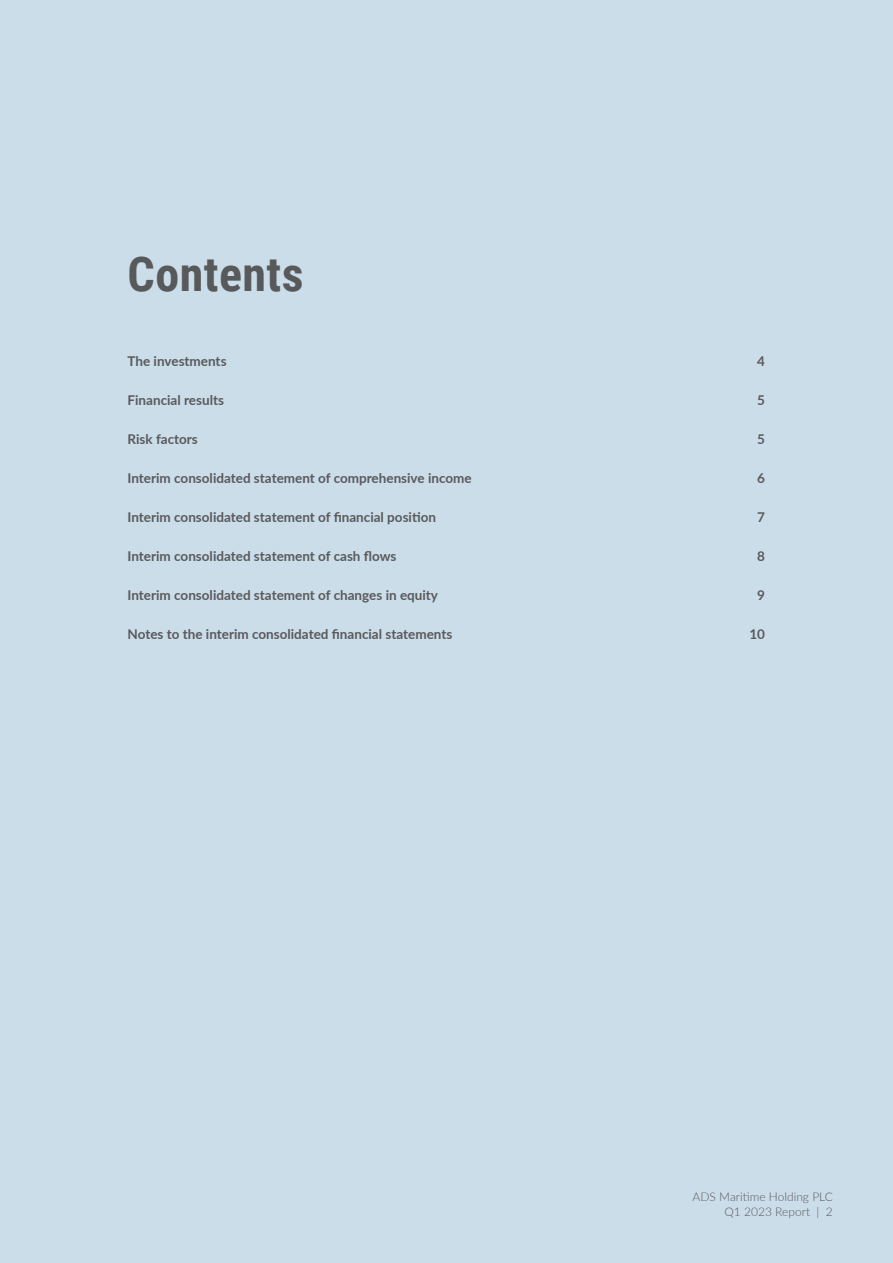
<style>
.page{position:relative;width:893px;height:1263px;background:#ccddea}
.page>*{position:absolute;margin:0;border:0;box-sizing:border-box;transform-origin:0 0}
.t1{font:700 48px "Roboto Condensed";letter-spacing:.01em;color:#58595b}
.t2{font:700 13.5px "Lato";color:#58595b}
.t3{font:300 12px/14.4px "Lato";color:#58595b;text-align:right}
</style>
<div class="page">
<h1 class="t1" style="left:128px;top:240px;width:178px">Contents</h1>
<p class="t2" style="left:128px;top:351px;width:101px">The investments</p>
<p class="t2" style="left:757px;top:351px;width:9px">4</p>
<p class="t2" style="left:128px;top:390px;width:98px">Financial results</p>
<p class="t2" style="left:757px;top:390px;width:9px">5</p>
<p class="t2" style="left:128px;top:429px;width:72px">Risk factors</p>
<p class="t2" style="left:757px;top:429px;width:9px">5</p>
<p class="t2" style="left:128px;top:468px;width:346px">Interim consolidated statement of comprehensive income</p>
<p class="t2" style="left:757px;top:468px;width:9px">6</p>
<p class="t2" style="left:128px;top:507px;width:310px">Interim consolidated statement of financial position</p>
<p class="t2" style="left:757px;top:507px;width:9px">7</p>
<p class="t2" style="left:128px;top:546px;width:270px">Interim consolidated statement of cash flows</p>
<p class="t2" style="left:757px;top:546px;width:9px">8</p>
<p class="t2" style="left:128px;top:585px;width:312px">Interim consolidated statement of changes in equity</p>
<p class="t2" style="left:757px;top:585px;width:9px">9</p>
<p class="t2" style="left:128px;top:624px;width:326px">Notes to the interim consolidated financial statements</p>
<p class="t2" style="left:749px;top:624px;width:17px">10</p>
<p class="t3" style="left:693px;top:1189px;width:142px">ADS Maritime Holding PLC<br>Q1 2023 Report | 2</p>
</div>
